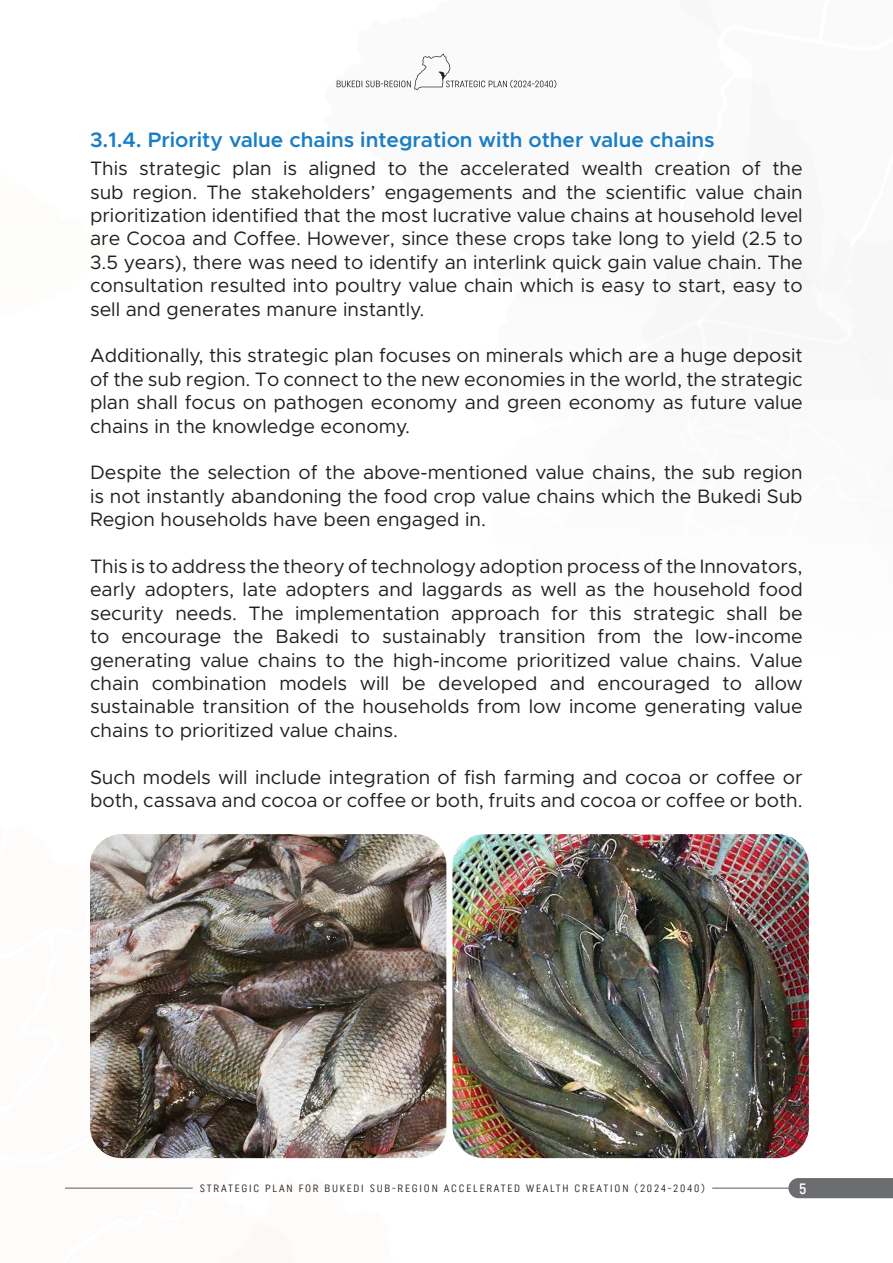
<style>
.page{position:relative;width:893px;height:1263px;background:#fff}
.page>*{position:absolute;margin:0;border:0;box-sizing:border-box;transform-origin:0 0}
.Head_3{font:600 21px "Metropolis";color:#1a7ec6}
.t1{font:19.5px/23.4px "Metropolis";color:#231f20;text-align:justify}
.t2{font:15px "Uniform Condensed 2";color:#fff}
.t3{font:10.5px "Uniform Condensed 6";letter-spacing:.17em;color:#231f20}
</style>
<div class="page">
<img style="left:90px;top:834px;width:356px;height:324px">
<img style="left:452px;top:834px;width:357px;height:324px">
<div style="left:788px;top:1178px;width:105px;height:20px;background:#6c6d70"></div>
<hr style="left:65px;top:1187px;width:128px;height:2px;background:#6c6d70">
<hr style="left:712px;top:1187px;width:82px;height:2px;background:#6c6d70">
<svg style="left:337px;top:54px;width:219px;height:36px"></svg>
<p class="Head_3" style="left:90px;top:127px;width:626px">3.1.4. Priority value chains integration with other value chains</p>
<p class="t1" style="left:90px;top:157px;width:714px">This strategic plan is aligned to the accelerated wealth creation of the sub region. The stakeholders’ engagements and the scientific value chain prioritization identified that the most lucrative value chains at household level are Cocoa and Coffee. However, since these crops take long to yield (2.5 to 3.5 years), there was need to identify an interlink quick gain value chain. The consultation resulted into poultry value chain which is easy to start, easy to sell and generates manure instantly.</p>
<p class="t1" style="left:90px;top:344px;width:714px">Additionally, this strategic plan focuses on minerals which are a huge deposit of the sub region. To connect to the new economies in the world, the strategic plan shall focus on pathogen economy and green economy as future value chains in the knowledge economy.</p>
<p class="t1" style="left:90px;top:461px;width:714px">Despite the selection of the above-mentioned value chains, the sub region is not instantly abandoning the food crop value chains which the Bukedi Sub Region households have been engaged in.</p>
<p class="t1" style="left:90px;top:554px;width:714px">This is to address the theory of technology adoption process of the Innovators, early adopters, late adopters and laggards as well as the household food security needs. The implementation approach for this strategic shall be to encourage the Bakedi to sustainably transition from the low-income generating value chains to the high-income prioritized value chains. Value chain combination models will be developed and encouraged to allow sustainable transition of the households from low income generating value chains to prioritized value chains.</p>
<p class="t1" style="left:90px;top:765px;width:714px">Such models will include integration of fish farming and cocoa or coffee or both, cassava and cocoa or coffee or both, fruits and cocoa or coffee or both.</p>
<p class="t3" style="left:200px;top:1182px;width:507px">STRATEGIC PLAN FOR BUKEDI SUB-REGION ACCELERATED WEALTH CREATION (2024-2040)</p>
<p class="t2" style="left:799px;top:1179px;width:9px">5</p>
</div>
